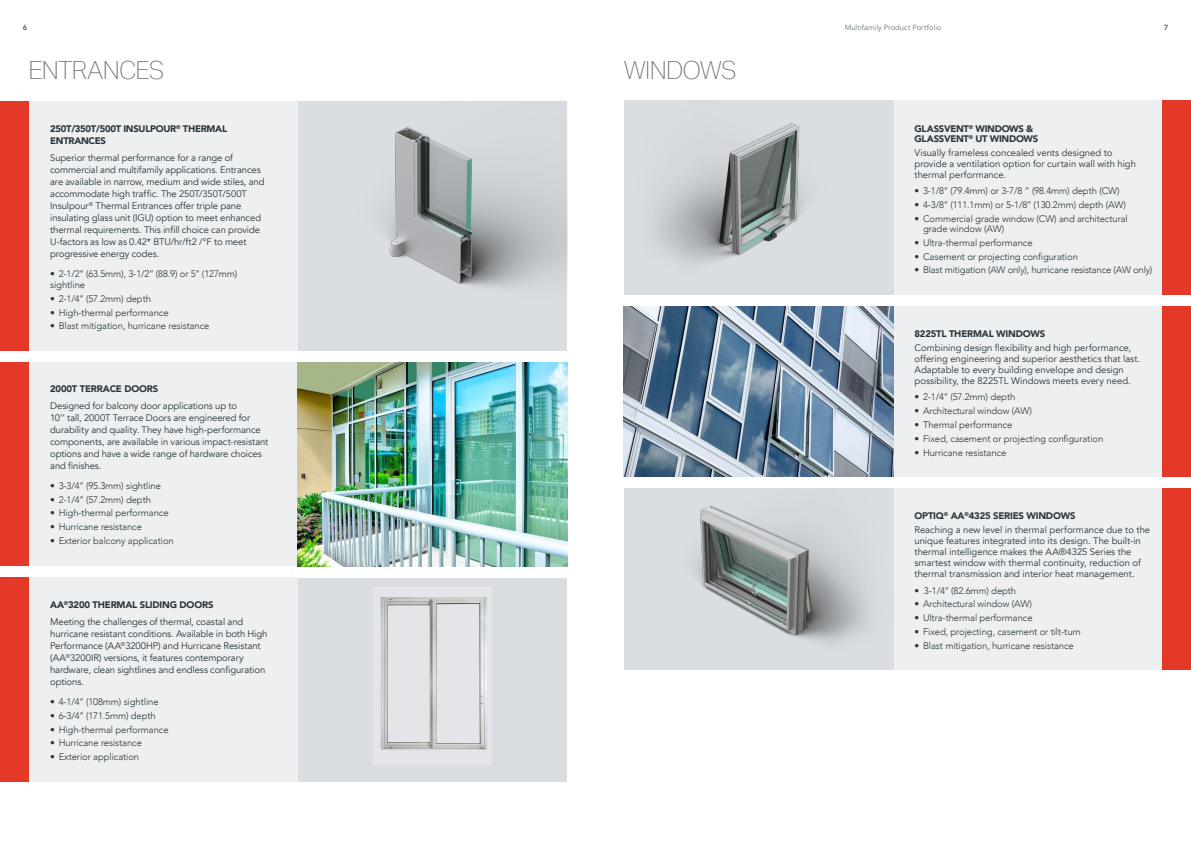
<style>
.page{position:relative;width:1191px;height:842px;background:#fff}
.page>*{position:absolute;margin:0;border:0;box-sizing:border-box;transform-origin:0 0}
.Heading{font:100 25px "Aktiv Grotesk";letter-spacing:-.03em;color:#6a747b}
.Benefit_Bullets{font:300 9.5px/11px "Avenir";letter-spacing:-.01em;color:#29353b}
.Benefits_Headline{font:9.5px/12px "Avenir";letter-spacing:-.01em;color:#29353b}
.Benefit_Bullets-2{font:9.5px/11px "Avenir";color:#29353b}
.Benefits_Headline-2{font:900 9.5px/12px "Avenir";letter-spacing:-.02em;color:#29353b}
.Benefit_Bullets-3{font:900 9.5px "Avenir";letter-spacing:-.025em;color:#29353b}
.Note{font:7.5px "Avenir";letter-spacing:.01em;color:#6a747b}
.Note-2{font:900 7.5px "Avenir";color:#6a747b}
</style>
<div class="page">
<div style="left:28px;top:362px;width:270px;height:203px;background:#edeff1"></div>
<div style="left:0;top:362px;width:28px;height:203px;background:#e43829"></div>
<img style="left:298px;top:362px;width:269px;height:205px">
<div style="left:298px;top:578px;width:269px;height:203px;background:#dadee2"></div>
<img style="left:381px;top:597px;width:107px;height:153px">
<div style="left:28px;top:577px;width:270px;height:204px;background:#edeff1"></div>
<div style="left:0;top:577px;width:28px;height:204px;background:#e43829"></div>
<div style="left:28px;top:101px;width:270px;height:250px;background:#edeff1"></div>
<div style="left:0;top:101px;width:28px;height:250px;background:#e43829"></div>
<img style="left:298px;top:101px;width:269px;height:250px">
<div style="left:893px;top:100px;width:269px;height:195px;background:#edeff1"></div>
<img style="left:624px;top:100px;width:269px;height:195px">
<div style="left:1162px;top:100px;width:29px;height:195px;background:#e43829"></div>
<div style="left:893px;top:306px;width:269px;height:171px;background:#edeff1"></div>
<img style="left:624px;top:306px;width:269px;height:171px">
<div style="left:1162px;top:306px;width:29px;height:171px;background:#e43829"></div>
<div style="left:893px;top:488px;width:269px;height:182px;background:#edeff1"></div>
<img style="left:624px;top:488px;width:269px;height:182px">
<div style="left:1162px;top:488px;width:29px;height:182px;background:#e43829"></div>
<p class="Note-2" style="left:23px;top:21px;width:6px">6</p>
<p class="Note" style="left:844px;top:23px;width:99px">Multifamily Product Portfolio</p>
<p class="Note-2" style="left:1163px;top:21px;width:6px">7</p>
<p class="Heading" style="left:28px;top:56px;width:137px">ENTRANCES</p>
<p class="Heading" style="left:624px;top:56px;width:114px">WINDOWS</p>
<p class="Benefits_Headline-2" style="left:50px;top:122px;width:178px">250T/350T/500T INSULPOUR<sup>®</sup> THERMAL<br>ENTRANCES</p>
<p class="Benefits_Headline" style="left:50px;top:152px;width:216px">Superior thermal performance for a range of commercial and multifamily applications. Entrances are available in narrow, medium and wide stiles, and accommodate high traffic. The 250T/350T/500T Insulpour<sup>®</sup> Thermal Entrances offer triple pane insulating glass unit (IGU) option to meet enhanced thermal requirements. This infill choice can provide U-factors as low as 0.42* BTU/hr/ft2 /°F to meet progressive energy codes.</p>
<p class="Benefit_Bullets" style="left:50px;top:268px;width:189px">• 2-1/2’’ (63.5mm), 3-1/2’’ (88.9) or 5’’ (127mm) sightline</p>
<p class="Benefit_Bullets" style="left:50px;top:293px;width:102px">• 2-1/4’’ (57.2mm) depth</p>
<p class="Benefit_Bullets" style="left:50px;top:307px;width:120px">• High-thermal performance</p>
<p class="Benefit_Bullets" style="left:50px;top:321px;width:161px">• Blast mitigation, hurricane resistance</p>
<p class="Benefits_Headline-2" style="left:50px;top:382px;width:110px">2000T TERRACE DOORS</p>
<p class="Benefits_Headline" style="left:50px;top:400px;width:220px">Designed for balcony door applications up to<br>10’’ tall, 2000T Terrace Doors are engineered for durability and quality. They have high-performance components, are available in various impact-resistant options and have a wide range of hardware choices and finishes.</p>
<p class="Benefit_Bullets" style="left:50px;top:480px;width:112px">• 3-3/4’’ (95.3mm) sightline</p>
<p class="Benefit_Bullets" style="left:50px;top:494px;width:102px">• 2-1/4’’ (57.2mm) depth</p>
<p class="Benefit_Bullets" style="left:50px;top:508px;width:120px">• High-thermal performance</p>
<p class="Benefit_Bullets" style="left:50px;top:521px;width:93px">• Hurricane resistance</p>
<p class="Benefit_Bullets" style="left:50px;top:535px;width:125px">• Exterior balcony application</p>
<p class="Benefits_Headline-2" style="left:50px;top:598px;width:165px">AA<sup>®</sup>3200 THERMAL SLIDING DOORS</p>
<p class="Benefits_Headline" style="left:50px;top:616px;width:219px">Meeting the challenges of thermal, coastal and hurricane resistant conditions. Available in both High Performance (AA<sup>®</sup>3200HP) and Hurricane Resistant (AA<sup>®</sup>3200IR) versions, it features contemporary hardware, clean sightlines and endless configuration options.</p>
<p class="Benefit_Bullets" style="left:50px;top:696px;width:110px">• 4-1/4’’ (108mm) sightline</p>
<p class="Benefit_Bullets" style="left:50px;top:710px;width:107px">• 6-3/4’’ (171.5mm) depth</p>
<p class="Benefit_Bullets" style="left:50px;top:724px;width:120px">• High-thermal performance</p>
<p class="Benefit_Bullets" style="left:50px;top:738px;width:93px">• Hurricane resistance</p>
<p class="Benefit_Bullets" style="left:50px;top:751px;width:91px">• Exterior application</p>
<p class="Benefit_Bullets-3" style="left:914px;top:120px;width:120px">GLASSVENT<sup>®</sup> WINDOWS &amp;</p>
<p class="Benefit_Bullets-3" style="left:914px;top:130px;width:125px">GLASSVENT<sup>®</sup> UT WINDOWS</p>
<p class="Benefit_Bullets-2" style="left:914px;top:147px;width:223px">Visually frameless concealed vents designed to provide a ventilation option for curtain wall with high thermal performance.</p>
<p class="Benefit_Bullets" style="left:914px;top:185px;width:207px">• 3-1/8’’ (79.4mm) or 3-7/8 ” (98.4mm) depth (CW)</p>
<p class="Benefit_Bullets" style="left:914px;top:199px;width:213px">• 4-3/8’’ (111.1mm) or 5-1/8’’ (130.2mm) depth (AW)</p>
<p class="Benefit_Bullets" style="left:923px;top:214px;width:206px;line-height:10px;text-indent:-9px">• Commercial grade window (CW) and architectural grade window (AW)</p>
<p class="Benefit_Bullets" style="left:914px;top:237px;width:120px">• Ultra-thermal performance</p>
<p class="Benefit_Bullets" style="left:914px;top:251px;width:165px">• Casement or projecting configuration</p>
<p class="Benefit_Bullets" style="left:914px;top:265px;width:239px">• Blast mitigation (AW only), hurricane resistance (AW only)</p>
<p class="Benefits_Headline-2" style="left:914px;top:327px;width:132px">8225TL THERMAL WINDOWS</p>
<p class="Benefit_Bullets-2" style="left:914px;top:342px;width:227px">Combining design flexibility and high performance, offering engineering and superior aesthetics that last.<br>Adaptable to every building envelope and design possibility, the 8225TL Windows meets every need.</p>
<p class="Benefit_Bullets" style="left:914px;top:391px;width:102px">• 2-1/4’’ (57.2mm) depth</p>
<p class="Benefit_Bullets" style="left:914px;top:405px;width:119px">• Architectural window (AW)</p>
<p class="Benefit_Bullets" style="left:914px;top:419px;width:99px">• Thermal performance</p>
<p class="Benefit_Bullets" style="left:914px;top:433px;width:190px">• Fixed, casement or projecting configuration</p>
<p class="Benefit_Bullets" style="left:914px;top:447px;width:93px">• Hurricane resistance</p>
<p class="Benefits_Headline-2" style="left:914px;top:509px;width:162px">OPTIQ<sup>®</sup> AA<sup>®</sup>4325 SERIES WINDOWS</p>
<p class="Benefit_Bullets-2" style="left:914px;top:524px;width:237px">Reaching a new level in thermal performance due to the unique features integrated into its design. The built-in thermal intelligence makes the AA®4325 Series the smartest window with thermal continuity, reduction of thermal transmission and interior heat management.</p>
<p class="Benefit_Bullets" style="left:914px;top:585px;width:103px">• 3-1/4’’ (82.6mm) depth</p>
<p class="Benefit_Bullets" style="left:914px;top:599px;width:119px">• Architectural window (AW)</p>
<p class="Benefit_Bullets" style="left:914px;top:612px;width:120px">• Ultra-thermal performance</p>
<p class="Benefit_Bullets" style="left:914px;top:626px;width:168px">• Fixed, projecting, casement or tilt-turn</p>
<p class="Benefit_Bullets" style="left:914px;top:640px;width:161px">• Blast mitigation, hurricane resistance</p>
</div>
